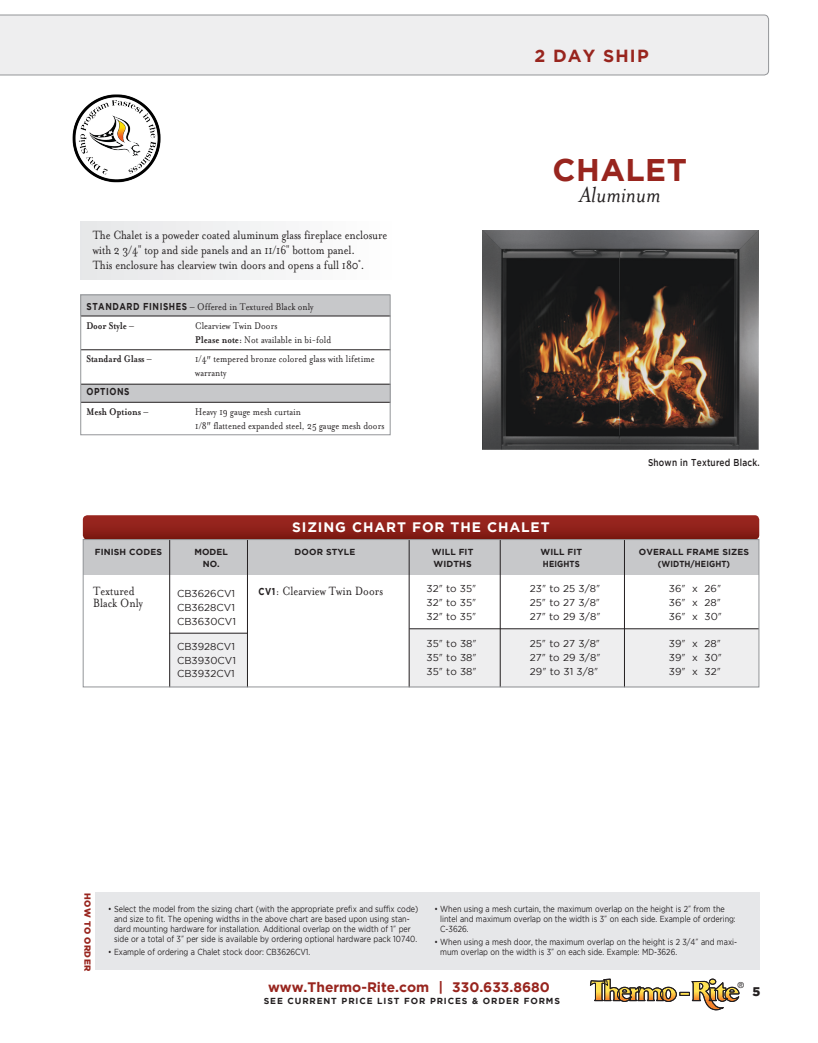
<style>
.page{position:relative;width:818px;height:1043px;background:#fff}
.page>*{position:absolute;margin:0;border:0;box-sizing:border-box;transform-origin:0 0}
.t1{font:700 31.25px "Gotham";letter-spacing:.015em;color:#98251e}
.t2{font:italic 25px "Mrs Eaves";color:#231f20}
.t3{font:700 17.5px "Gotham";letter-spacing:.065em;color:#98251e}
.t4{font:13.75px/15px "Mrs Eaves Roman";letter-spacing:-.01em;color:#231f20;scale:.83 1}
.t5{font:700 13.75px "Gotham";color:#98251e}
.t6{font:700 13.75px "Gotham";letter-spacing:.065em;color:#fff}
.t7{font:900 12.5px "Gotham";color:#231f20}
.t8{font:11.25px/13.8px "Mrs Eaves Roman";color:#231f20;scale:.83 1}
.t9{font:700 11.25px "Mrs Eaves";color:#231f20;scale:.83 1}
.t10{font:10px/13.8px "Gotham";color:#231f20;text-align:justify}
.t11{font:500 10px "Gotham";letter-spacing:.025em;color:#231f20;scale:.83 1}
.t12{font:700 10px "Gotham";letter-spacing:.065em;color:#231f20;scale:.83 1}
.t13{font:8.75px/10px "Gotham";color:#231f20;scale:.83 1}
.t14{font:700 8.75px "Gotham";letter-spacing:.015em;color:#231f20}
.t15{font:700 8.75px "Gotham";letter-spacing:.1em;color:#231f20}
.t16{font:700 8.75px "Gotham";letter-spacing:.015em;color:#231f20;scale:.9 1}
.t17{font:900 8.75px "Gotham";letter-spacing:.04em;color:#98251e}
.t18{font:8.25px "Helvetica";color:#231f20}
.s1{font-family:"Minion Pro";font-size:12.5px}
.s2{font-family:"Gotham";font-weight:700;font-size:10px}
.s3{font-family:"Mrs Eaves Roman";font-weight:400}
.s4{font-family:"Mrs Eaves";font-weight:700}
.s5{font-family:"Gotham"}
</style>
<div class="page">
<div style="left:0;top:15px;width:768px;height:60px;background:#eeeeef"></div>
<svg style="left:590px;top:978px;width:149px;height:33px"></svg>
<div style="left:80px;top:222px;width:315px;height:57px;background:#f1f2f3"></div>
<div style="left:95px;top:892px;width:664px;height:78px;background:#e6e7e9"></div>
<div style="left:80px;top:294px;width:310px;height:22px;background:#c7c8ca"></div>
<div style="left:81px;top:384px;width:309px;height:18px;background:#c7c8ca"></div>
<hr style="left:81px;top:402px;width:309px;height:1px;background:#231f20">
<hr style="left:81px;top:384px;width:309px;height:1px;background:#231f20">
<hr style="left:81px;top:349px;width:309px;height:1px;background:#231f20">
<hr style="left:81px;top:316px;width:309px;height:1px;background:#231f20">
<div style="left:169px;top:633px;width:78px;height:54px;background:#eeeeef"></div>
<div style="left:409px;top:629px;width:350px;height:58px;background:#eeeeef"></div>
<hr style="left:169px;top:633px;width:78px;height:1px;background:#231f20">
<hr style="left:409px;top:628px;width:350px;height:1px;background:#231f20">
<div style="left:83px;top:539px;width:676px;height:35px;background:#c7c8ca"></div>
<hr style="left:409px;top:539px;width:1px;height:148px;background:#231f20">
<hr style="left:169px;top:539px;width:1px;height:148px;background:#231f20">
<hr style="left:247px;top:539px;width:1px;height:148px;background:#231f20">
<hr style="left:500px;top:539px;width:1px;height:148px;background:#231f20">
<hr style="left:624px;top:539px;width:1px;height:148px;background:#231f20">
<svg style="left:83px;top:515px;width:676px;height:24px;background:#8e221b"></svg>
<div style="left:83px;top:539px;width:676px;height:148px;border:1px solid #939598"></div>
<img style="left:482px;top:231px;width:276px;height:218px">
<div style="left:80px;top:294px;width:310px;height:141px;border:1px solid #939598"></div>
<img style="left:72px;top:94px;width:89px;height:88px">
<h3 class="t3" style="left:534px;top:46px;width:116px">2 DAY SHIP</h3>
<h3 class="t4" style="left:93px;top:228px;width:356px">The Chalet is a poweder coated aluminum glass fireplace enclosure with 2 3/4<span class="s1">"</span> top and side panels and an 11/16<span class="s1">"</span> bottom panel.<br>This enclosure has clearview twin doors and opens a full 180˚.</h3>
<p class="t8" style="left:86px;top:300px;width:275px"><span class="s2">STANDARD FINISHES</span> – Offered in Textured Black only</p>
<p class="t9" style="left:86px;top:319px;width:59px">Door Style <span class="s3">–</span></p>
<p class="t8" style="left:195px;top:319px;width:165px">Clearview Twin Doors<br><span class="s4">Please note:</span> Not available in bi-fold</p>
<p class="t9" style="left:86px;top:352px;width:80px">Standard Glass <span class="s3">–</span></p>
<p class="t8" style="left:195px;top:352px;width:217px">1/4<span class="s5">"</span> tempered bronze colored glass with lifetime warranty</p>
<p class="t12" style="left:86px;top:386px;width:53px">OPTIONS</p>
<p class="t9" style="left:86px;top:405px;width:76px">Mesh Options <span class="s3">–</span></p>
<p class="t8" style="left:195px;top:405px;width:229px">Heavy 19 gauge mesh curtain<br>1/8<span class="s5">"</span> flattened expanded steel, 25 gauge mesh doors</p>
<h1 class="t1" style="left:552px;top:152px;width:136px">CHALET</h1>
<h2 class="t2" style="left:579px;top:181px;width:83px">Aluminum</h2>
<p class="t11" style="left:648px;top:456px;width:136px">Shown in Textured Black.</p>
<h3 class="t6" style="left:292px;top:519px;width:259px">SIZING CHART FOR THE CHALET</h3>
<p class="t14" style="left:95px;top:547px;width:69px">FINISH CODES</p>
<p class="t14" style="left:194px;top:547px;width:35px">MODEL</p>
<p class="t14" style="left:294px;top:547px;width:62px">DOOR STYLE</p>
<p class="t14" style="left:432px;top:547px;width:43px">WILL FIT</p>
<p class="t14" style="left:540px;top:547px;width:43px">WILL FIT</p>
<p class="t14" style="left:638px;top:547px;width:112px">OVERALL FRAME SIZES</p>
<p class="t14" style="left:203px;top:558px;width:19px">NO.</p>
<p class="t14" style="left:433px;top:558px;width:40px">WIDTHS</p>
<p class="t16" style="left:543px;top:558px;width:42px">HEIGHTS</p>
<p class="t16" style="left:657px;top:558px;width:82px">(WIDTH/HEIGHT)</p>
<h3 class="t4" style="left:93px;top:584px;width:61px;line-height:12.5px">Textured<br>Black Only</h3>
<p class="t10" style="left:177px;top:587px;width:60px">CB3626CV1<br>CB3628CV1<br>CB3630CV1</p>
<p class="t10" style="left:177px;top:639px;width:60px">CB3928CV1<br>CB3930CV1<br>CB3932CV1</p>
<p class="t10" style="left:530px;top:581px;width:68px">23 to 25 3/8<br>25 to 27 3/8<br>27 to 29 3/8</p>
<p class="t10" style="left:530px;top:636px;width:68px">25 to 27 3/8<br>27 to 29 3/8<br>29 to 31 3/8</p>
<p class="t10" style="left:669px;top:581px;width:50px">36 x 26<br>36 x 28<br>36 x 30</p>
<p class="t10" style="left:669px;top:636px;width:50px">39 x 28<br>39 x 30<br>39 x 32</p>
<p class="t10" style="left:426px;top:581px;width:47px">32 to 35<br>32 to 35<br>32 to 35</p>
<p class="t10" style="left:426px;top:636px;width:47px">35 to 38<br>35 to 38<br>35 to 38</p>
<h3 class="t4" style="left:258px;top:584px;width:151px"><span class="s2">CV1</span>: Clearview Twin Doors</h3>
<p class="t17" style="left:93px;top:893px;width:79px;rotate:90deg">HOW TO ORDER</p>
<p class="t13" style="left:108px;top:903px;width:375px;text-align:center">• Select the model from the sizing chart (with the appropriate prefix and suffix code) and size to fit. The opening widths in the above chart are based upon using stan&shy;dard mounting hardware for installation. Additional overlap on the width of 1 per side or a total of 3 per side is available by ordering optional hardware pack 10740.</p>
<p class="t13" style="left:108px;top:946px;width:245px">• Example of ordering a Chalet stock door: CB3626CV1.</p>
<p class="t13" style="left:440px;top:903px;width:357px;text-indent:-6px">• When using a mesh curtain, the maximum overlap on the height is 2 from the lintel and maximum overlap on the width is 3 on each side. Example of ordering:<br>C-3626.</p>
<p class="t13" style="left:440px;top:936px;width:359px;text-indent:-6px">• When using a mesh door, the maximum overlap on the height is 2 3/4 and maxi&shy;mum overlap on the width is 3 on each side. Example: MD-3626.</p>
<h3 class="t5" style="left:268px;top:979px;width:283px">www.Thermo-Rite.com | 330.633.8680</h3>
<p class="t18" style="left:737px;top:980px;width:8px">®</p>
<p class="t15" style="left:264px;top:995px;width:298px">SEE CURRENT PRICE LIST FOR PRICES &amp; ORDER FORMS</p>
<h3 class="t7" style="left:752px;top:984px;width:9px">5</h3>
</div>
